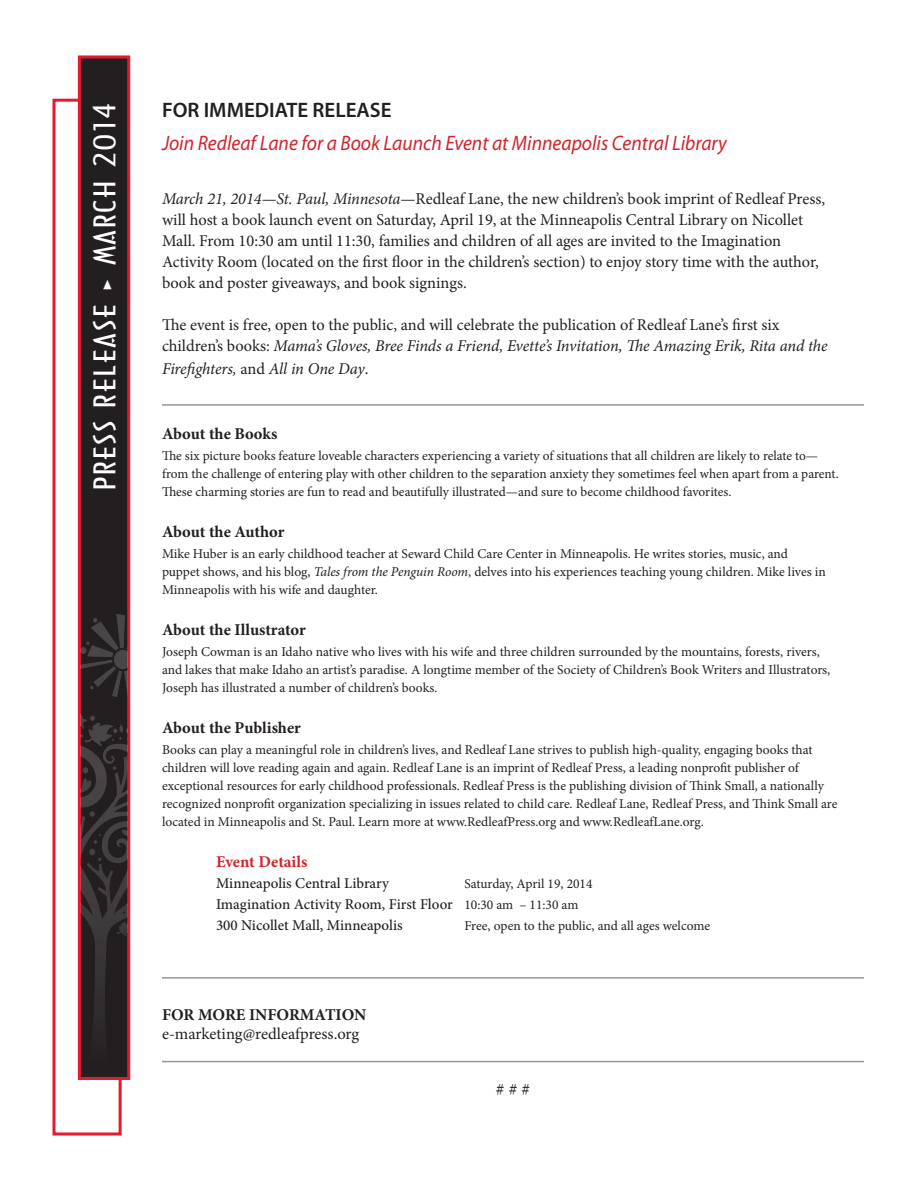
<style>
.page{position:relative;width:918px;height:1188px;background:#fff}
.page>*{position:absolute;margin:0;border:0;box-sizing:border-box;transform-origin:0 0}
.t1{font:28.5px "Arquitectura";letter-spacing:.04em;color:#fff;scale:1.4 1}
.t2{font:italic 21px "Myriad Pro";color:#d1232a;scale:.93 1}
.t3{font:600 21px "Myriad Pro";color:#231f20}
.t4{font:18px "Minion Pro";color:#231f20}
.t5{font:16.5px/21px "Minion Pro";color:#231f20}
.t6{font:700 16.5px "Minion Pro";color:#231f20}
.t7{font:italic 16.5px "Minion Pro";letter-spacing:-.01em;color:#231f20}
.t8{font:700 16.5px "Minion Pro";color:#d1232a}
.t9{font:500 15px "Minion Pro";color:#231f20}
.t10{font:13.5px/18px "Minion Pro";color:#231f20}
.s1{font-style:italic}
.s2{font-style:normal}
</style>
<div class="page">
<div style="left:52px;top:99px;width:70px;height:1037px;border:3px solid #e6192f"></div>
<div style="left:78px;top:56px;width:52px;height:1024px;background:#231f20;border:3px solid #e6192f"></div>
<svg style="left:80px;top:613px;width:48px;height:467px"></svg>
<hr style="left:162px;top:1061px;width:702px;height:1px;background:#95979a">
<hr style="left:162px;top:977px;width:702px;height:2px;background:#95979a">
<hr style="left:162px;top:404px;width:702px;height:2px;background:#95979a">
<p class="t1" style="left:87px;top:490px;width:278px;rotate:-90deg">PRESS RELEASE • MARCH 2014</p>
<p class="t3" style="left:162px;top:99px;width:231px">FOR IMMEDIATE RELEASE</p>
<p class="t2" style="left:162px;top:132px;width:609px">Join Redleaf Lane for a Book Launch Event at Minneapolis Central Library</p>
<p class="t5" style="left:162px;top:189px;width:665px"><span class="s1">March 21, 2014—St. Paul, Minnesota</span>—Redleaf Lane, the new children’s book imprint of Redleaf Press, will host a book launch event on Saturday, April 19, at the Minneapolis Central Library on Nicollet Mall. From 10:30 am until 11:30, families and children of all ages are invited to the Imagination Activity Room (located on the first floor in the children’s section) to enjoy story time with the author, book and poster giveaways, and book signings.</p>
<p class="t5" style="left:162px;top:315px;width:667px">The event is free, open to the public, and will celebrate the publication of Redleaf Lane’s first six children’s books: <span class="s1">Mama’s Gloves, Bree Finds a Friend, Evette’s Invitation, The Amazing Erik, Rita and the</span></p>
<p class="t7" style="left:162px;top:357px;width:208px">Firefighters, <span class="s2">and</span> All in One Day<span class="s2">.</span></p>
<p class="t6" style="left:162px;top:422px;width:117px">About the Books</p>
<p class="t10" style="left:162px;top:447px;width:678px">The six picture books feature loveable characters experiencing a variety of situations that all children are likely to relate to— from the challenge of entering play with other children to the separation anxiety they sometimes feel when apart from a parent.<br>These charming stories are fun to read and beautifully illustrated—and sure to become childhood favorites.</p>
<p class="t6" style="left:162px;top:520px;width:124px">About the Author</p>
<p class="t10" style="left:162px;top:545px;width:665px">Mike Huber is an early childhood teacher at Seward Child Care Center in Minneapolis. He writes stories, music, and puppet shows, and his blog, <span class="s1">Tales from the Penguin Room</span>, delves into his experiences teaching young children. Mike lives in<br>Minneapolis with his wife and daughter.</p>
<p class="t6" style="left:162px;top:618px;width:145px">About the Illustrator</p>
<p class="t10" style="left:162px;top:643px;width:670px">Joseph Cowman is an Idaho native who lives with his wife and three children surrounded by the mountains, forests, rivers, and lakes that make Idaho an artist’s paradise. A longtime member of the Society of Children’s Book Writers and Illustrators,<br>Joseph has illustrated a number of children’s books.</p>
<p class="t6" style="left:162px;top:716px;width:140px">About the Publisher</p>
<p class="t10" style="left:162px;top:741px;width:677px">Books can play a meaningful role in children’s lives, and Redleaf Lane strives to publish high-quality, engaging books that children will love reading again and again. Redleaf Lane is an imprint of Redleaf Press, a leading nonprofit publisher of exceptional resources for early childhood professionals. Redleaf Press is the publishing division of Think Small, a nationally recognized nonprofit organization specializing in issues related to child care. Redleaf Lane, Redleaf Press, and Think Small are located in Minneapolis and St. Paul. Learn more at www.RedleafPress.org and www.RedleafLane.org.</p>
<p class="t8" style="left:216px;top:850px;width:93px">Event Details</p>
<p class="t9" style="left:216px;top:873px;width:175px">Minneapolis Central Library</p>
<p class="t9" style="left:216px;top:894px;width:238px">Imagination Activity Room, First Floor</p>
<p class="t9" style="left:216px;top:915px;width:188px">300 Nicollet Mall, Minneapolis</p>
<p class="t10" style="left:464px;top:874px;width:130px">Saturday, April 19, 2014</p>
<p class="t10" style="left:464px;top:895px;width:116px">10:30 am – 11:30 am</p>
<p class="t10" style="left:464px;top:916px;width:247px">Free, open to the public, and all ages welcome</p>
<p class="t6" style="left:162px;top:1003px;width:206px">FOR MORE INFORMATION</p>
<p class="t5" style="left:162px;top:1024px;width:199px">e-marketing@redleafpress.org</p>
<p class="t4" style="left:496px;top:1077px;width:36px"># # #</p>
</div>
